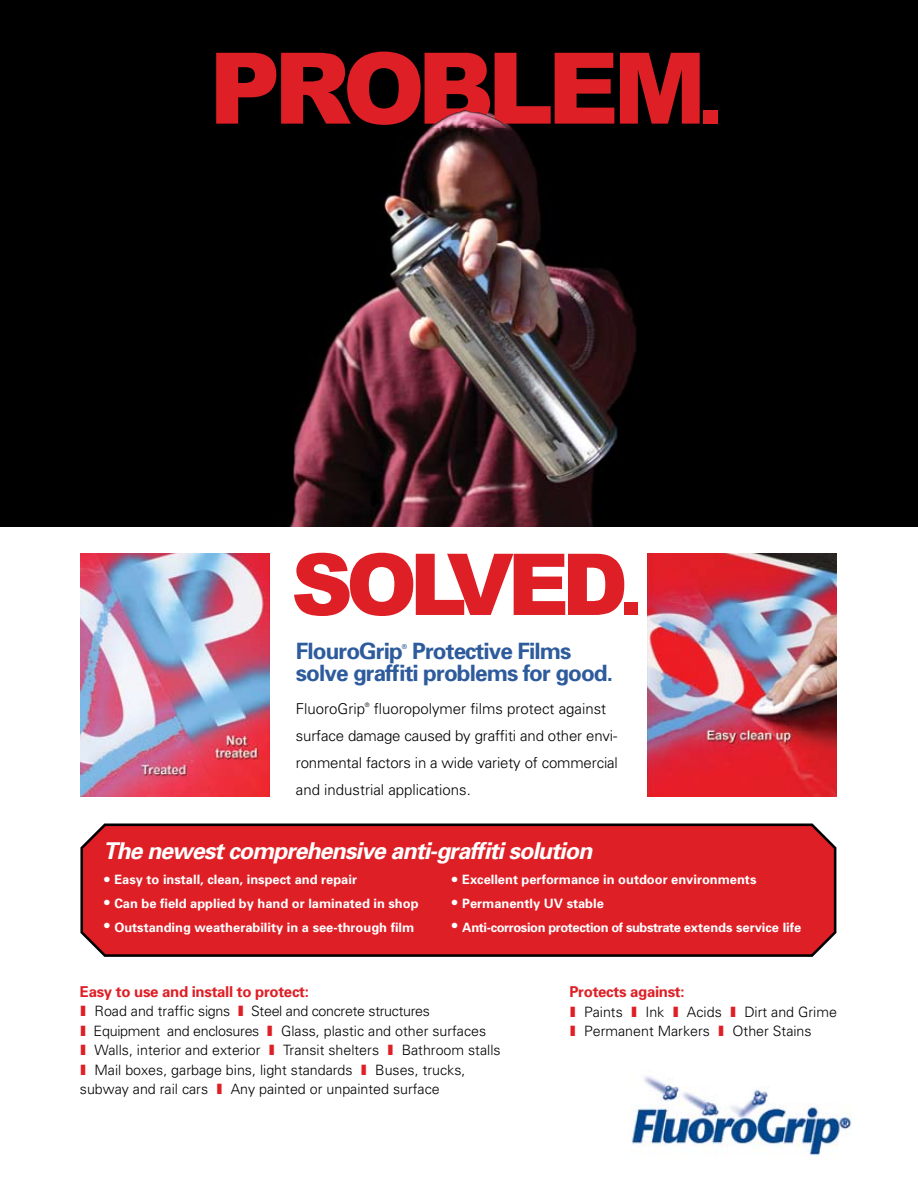
<style>
.page{position:relative;width:918px;height:1188px;background:#fff}
.page>*{position:absolute;margin:0;border:0;box-sizing:border-box;transform-origin:0 0}
.t1{font:900 99px "Arial";letter-spacing:-.07em;color:#de1f26}
.t2{font:900 85.5px "Arial";letter-spacing:-.09em;color:#de1f26}
.t3{font:italic 700 23.25px "Univers";letter-spacing:-.04em;color:#fff}
.t4{font:700 22.5px "Univers";letter-spacing:-.04em;color:#2d5b9c}
.t5{font:300 15px/27px "Univers";letter-spacing:-.01em;color:#000}
.t6{font:700 15px "Univers";letter-spacing:-.02em;color:#de1f26}
.t7{font:300 14.25px/19.5px "Univers";color:#000}
.t8{font:700 12.9px "Univers";color:#fff}
.t9{font:700 12.9px "Univers";letter-spacing:-.03em;color:#fff}
.t10{font:6.75px "Univers";color:#2d5b9c}
.t11{font:300 6px "Univers";color:#000}
.s1{font-size:69px}
.s2{font-size:61.5px}
.s3{font-size:21.9px}
.s4{font-weight:900;font-stretch:expanded;color:#de1f26}
</style>
<div class="page">
<img style="left:0;top:0;width:918px;height:526px">
<img style="left:80px;top:554px;width:189px;height:243px">
<img style="left:648px;top:553px;width:189px;height:243px">
<img style="left:631px;top:1076px;width:221px;height:80px">
<svg style="left:80px;top:823px;width:757px;height:134px;background:#d42128"></svg>
<img style="left:381px;top:110px;width:176px;height:17px">
<h1 class="t1" style="left:209px;top:33px;width:515px">PROBLEM<span class="s1">.</span></h1>
<h2 class="t2" style="left:291px;top:537px;width:351px">SOLVED<span class="s2">.</span></h2>
<h3 class="t4" style="left:296px;top:636px;width:277px">FlouroGrip Protective Films</h3>
<p class="t10" style="left:402px;top:642px;width:7px">®</p>
<h3 class="t4" style="left:296px;top:659px;width:319px">solve graffiti problems for good.</h3>
<p class="t5" style="left:296px;top:694px;width:71px">FluoroGrip</p>
<p class="t11" style="left:365px;top:701px;width:6px">®</p>
<p class="t5" style="left:296px;top:694px;width:324px;text-indent:78px">fluoropolymer films protect against surface damage caused by graffiti and other envi&shy;ronmental factors in a wide variety of commercial and industrial applications.</p>
<h3 class="t3" style="left:103px;top:836px;width:491px">The newest comprehensive anti-graffiti solution</h3>
<p class="t8" style="left:103px;top:872px;width:255px"><span class="s3">•</span> Easy to install, clean, inspect and repair</p>
<p class="t8" style="left:451px;top:872px;width:307px"><span class="s3">•</span> Excellent performance in outdoor environments</p>
<p class="t8" style="left:103px;top:895px;width:317px"><span class="s3">•</span> Can be field applied by hand or laminated in shop</p>
<p class="t8" style="left:451px;top:895px;width:154px"><span class="s3">•</span> Permanently UV stable</p>
<p class="t8" style="left:103px;top:919px;width:313px"><span class="s3">•</span> Outstanding weatherability in a see-through film</p>
<p class="t9" style="left:451px;top:919px;width:352px"><span class="s3">•</span> Anti-corrosion protection of substrate extends service life</p>
<p class="t6" style="left:80px;top:982px;width:231px">Easy to use and install to protect:</p>
<p class="t7" style="left:80px;top:1001px;width:422px"><span class="s4">I</span> Road and traffic signs <span class="s4">I</span> Steel and concrete structures<br><span class="s4">I</span> Equipment and enclosures <span class="s4">I</span> Glass, plastic and other surfaces<br><span class="s4">I</span> Walls, interior and exterior <span class="s4">I</span> Transit shelters <span class="s4">I</span> Bathroom stalls <span class="s4">I</span> Mail boxes, garbage bins, light standards <span class="s4">I</span> Buses, trucks, subway and rail cars <span class="s4">I</span> Any painted or unpainted surface</p>
<p class="t6" style="left:569px;top:982px;width:117px">Protects against:</p>
<p class="t7" style="left:569px;top:1002px;width:269px"><span class="s4">I</span> Paints <span class="s4">I</span> Ink <span class="s4">I</span> Acids <span class="s4">I</span> Dirt and Grime<br><span class="s4">I</span> Permanent Markers <span class="s4">I</span> Other Stains</p>
</div>
